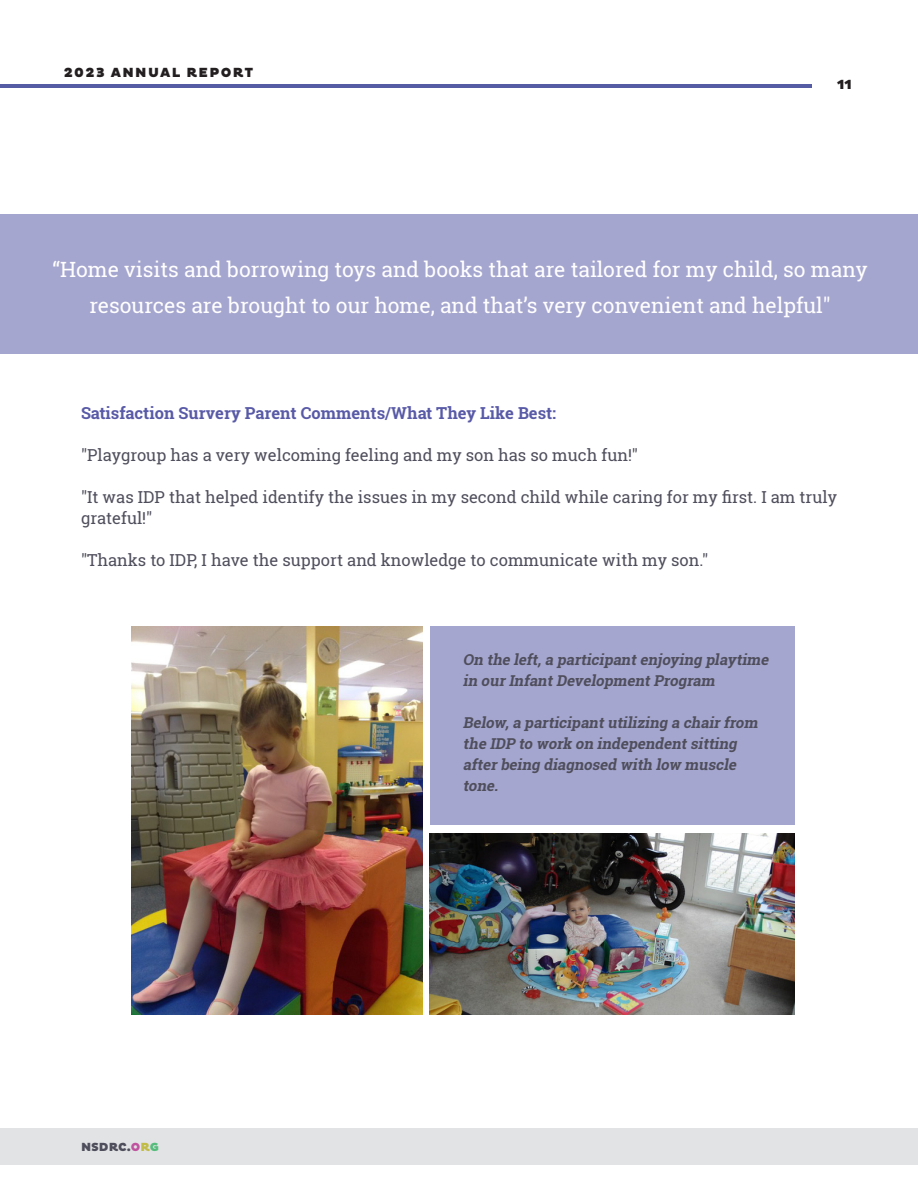
<style>
.page{position:relative;width:918px;height:1188px;background:#fff}
.page>*{position:absolute;margin:0;border:0;box-sizing:border-box;transform-origin:0 0}
.t1{font:21px/36px "Roboto Slab";color:#fff;text-align:center}
.t2{font:16.5px/21px "Roboto Slab";color:#4f4e5c}
.t3{font:700 16.5px "Roboto Slab";color:#595aa7}
.t4{font:italic 700 15px/21px "Roboto Slab";color:#4f4e5c}
.t5{font:900 13.5px "Pluto";letter-spacing:.1em;color:#231f20}
.t6{font:900 12px "Pluto";color:#4f4e5c}
.s1{color:#c0529f}
.s2{color:#c1bc48}
.s3{color:#55bc7c}
</style>
<div class="page">
<div style="left:0;top:1128px;width:918px;height:37px;background:#e2e3e5"></div>
<hr style="left:0;top:84px;width:811px;height:3px;background:#565ca3">
<div style="left:430px;top:626px;width:365px;height:199px;background:#a5a6cf"></div>
<img style="left:131px;top:626px;width:291px;height:389px">
<div style="left:0;top:215px;width:918px;height:139px;background:#a5a6cf"></div>
<img style="left:430px;top:833px;width:365px;height:182px">
<p class="t5" style="left:64px;top:65px;width:191px">2023 ANNUAL REPORT</p>
<p class="t5" style="left:837px;top:77px;width:16px">11</p>
<p class="t1" style="left:52px;top:252px;width:817px">“Home visits and borrowing toys and books that are tailored for my child, so many resources are brought to our home, and that’s very convenient and helpful"</p>
<p class="t3" style="left:81px;top:402px;width:477px">Satisfaction Survery Parent Comments/What They Like Best:</p>
<p class="t2" style="left:81px;top:445px;width:559px">"Playgroup has a very welcoming feeling and my son has so much fun!"</p>
<p class="t2" style="left:81px;top:487px;width:758px">"It was IDP that helped identify the issues in my second child while caring for my first. I am truly grateful!"</p>
<p class="t2" style="left:81px;top:550px;width:629px">"Thanks to IDP, I have the support and knowledge to communicate with my son."</p>
<p class="t6" style="left:81px;top:1140px;width:79px">NSDRC.<span class="s1">O</span><span class="s2">R</span><span class="s3">G</span></p>
<p class="t4" style="left:463px;top:649px;width:311px">On the left,a participantenjoying playtime in ourInfantDevelopmentProgram</p>
<p class="t4" style="left:463px;top:712px;width:300px">Below,a participantutilizing a chairfrom the IDP to work on independentsitting afterbeing diagnosed with low muscle tone.</p>
</div>
